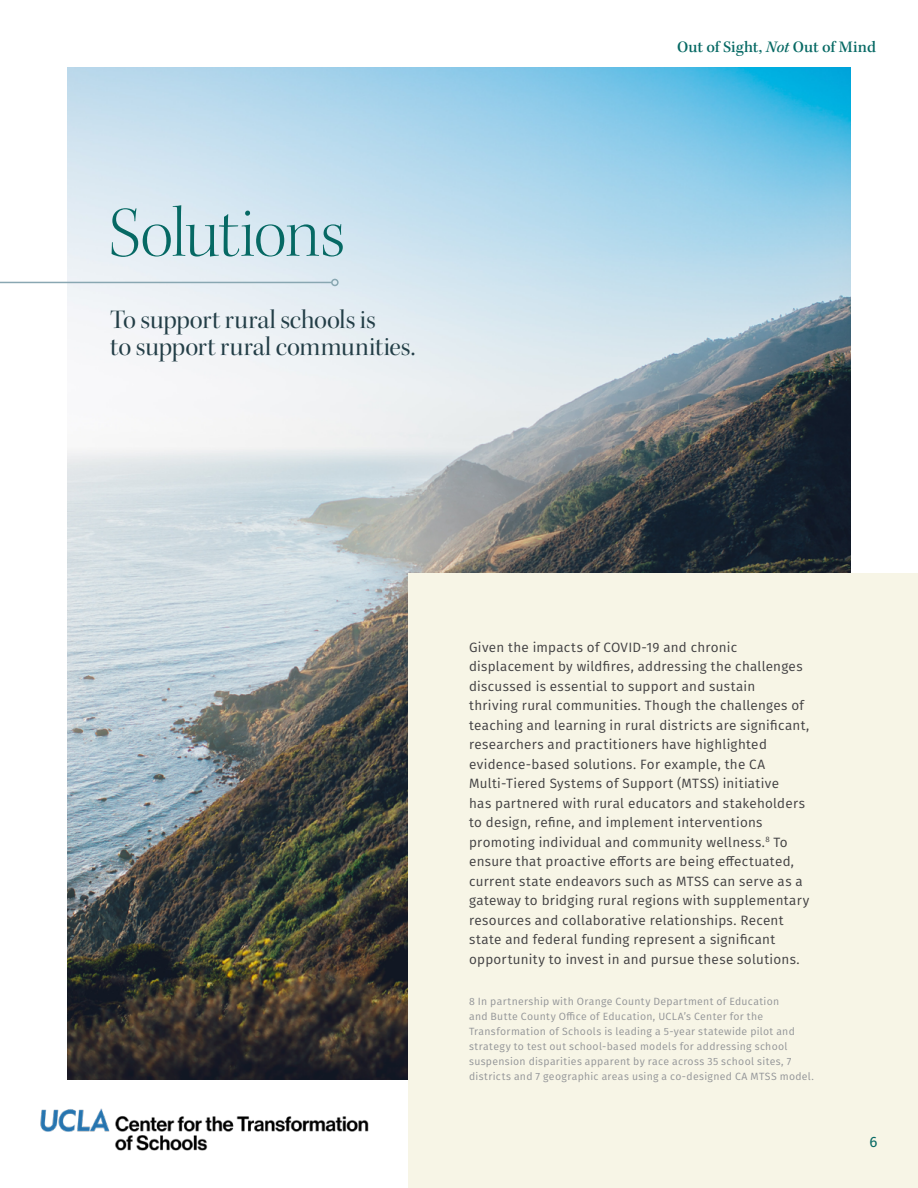
<style>
.page{position:relative;width:918px;height:1188px;background:#fff}
.page>*{position:absolute;margin:0;border:0;box-sizing:border-box;transform-origin:0 0}
.t1{font:72px "Kepler Std Light Disp";letter-spacing:-.02em;color:#066964}
.t2{font:27px/27px "Kepler Std Disp";color:#233e47}
.t3{font:500 16.5px "Kepler Std";letter-spacing:-.01em;color:#066964}
.t4{font:15px "Fira Sans";color:#066964}
.t5{font:13.5px/19.5px "Fira Sans";letter-spacing:.02em;color:#414042}
.t6{font:10.5px/15px "Fira Sans";letter-spacing:.03em;color:#939598}
.s1{font-style:italic}
</style>
<div class="page">
<img style="left:40px;top:1108px;width:329px;height:43px">
<img style="left:68px;top:68px;width:782px;height:1012px">
<div style="left:409px;top:574px;width:509px;height:614px;background:#f7f5e6"></div>
<hr style="left:0;top:282px;width:332px;height:1px;background:#89a7b2">
<div style="left:331px;top:279px;width:8px;height:7px;border:2px solid #89a7b2;border-radius:50%"></div>
<h1 class="t1" style="left:109px;top:193px;width:238px">Solutions</h1>
<h2 class="t2" style="left:110px;top:307px;width:307px">To support rural schools is<br>to support rural communities.</h2>
<p class="t3" style="left:677px;top:38px;width:200px">Out of Sight, <span class="s1">Not</span> Out of Mind</p>
<p class="t5" style="left:469px;top:637px;width:342px">Given the impacts of COVID-19 and chronic displacement by wildfires, addressing the challenges discussed is essential to support and sustain<br>thriving rural communities. Though the challenges of teaching and learning in rural districts are significant, researchers and practitioners have highlighted evidence-based solutions. For example, the CA Multi-Tiered Systems of Support (MTSS) initiative<br>has partnered with rural educators and stakeholders to design, refine, and implement interventions promoting individual and community wellness.<sup>8</sup> To ensure that proactive efforts are being effectuated, current state endeavors such as MTSS can serve as a gateway to bridging rural regions with supplementary resources and collaborative relationships. Recent state and federal funding represent a significant opportunity to invest in and pursue these solutions.</p>
<p class="t6" style="left:469px;top:994px;width:346px">8 In partnership with Orange County Department of Education<br>and Butte County Office of Education, UCLA’s Center for the Transformation of Schools is leading a 5-year statewide pilot and strategy to test out school-based models for addressing school suspension disparities apparent by race across 35 school sites, 7 districts and 7 geographic areas using a co-designed CA MTSS model.</p>
<p class="t4" style="left:870px;top:1130px;width:9px">6</p>
</div>
